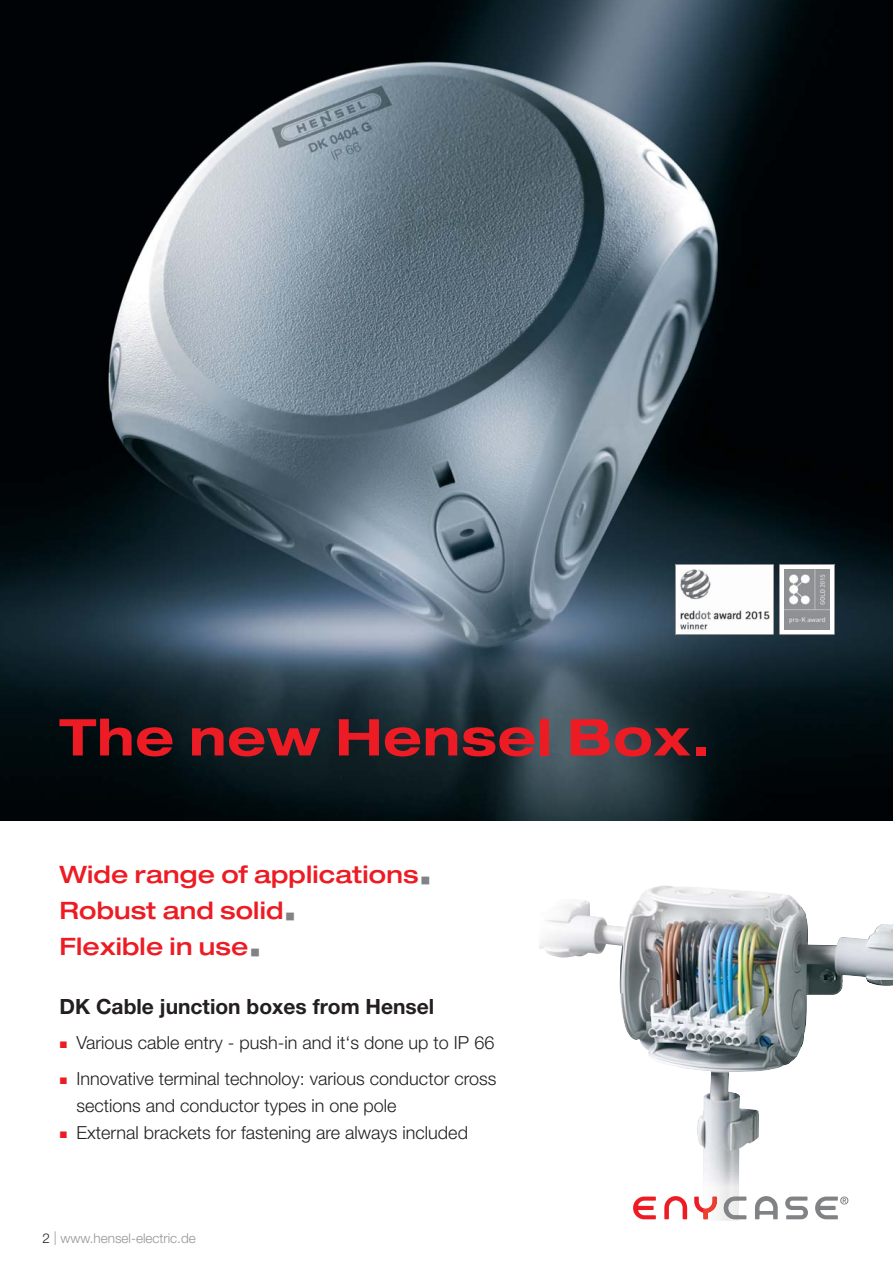
<style>
.page{position:relative;width:893px;height:1263px;background:#fff}
.page>*{position:absolute;margin:0;border:0;box-sizing:border-box;transform-origin:0 0}
.t1{font:700 expanded 50.7px "Helvetica Neue LT Pro";letter-spacing:.02em;color:#ed1c24}
.t2{font:500 expanded 24px/36px "Helvetica Neue LT Pro";letter-spacing:.01em;color:#ed1c24}
.t3{font:700 21px "Helvetica Neue LT Pro";color:#231f20}
.t4{font:300 18px/35.5px "Helvetica Neue LT Pro";color:#231f20}
.t5{font:300 13.5px "Helvetica Neue LT Pro";color:#939598}
.s1{color:#231f20}
</style>
<div class="page">
<img style="left:0;top:0;width:893px;height:820px">
<svg style="left:675px;top:564px;width:160px;height:71px"></svg>
<img style="left:784px;top:570px;width:45px;height:59px">
<svg style="left:694px;top:1197px;width:8px;height:16px"></svg>
<svg style="left:633px;top:1197px;width:23px;height:22px"></svg>
<svg style="left:664px;top:1196px;width:23px;height:23px"></svg>
<svg style="left:785px;top:1197px;width:23px;height:22px"></svg>
<svg style="left:755px;top:1196px;width:23px;height:23px"></svg>
<svg style="left:741px;top:1197px;width:5px;height:22px"></svg>
<svg style="left:815px;top:1197px;width:33px;height:22px"></svg>
<img style="left:620px;top:885px;width:182px;height:192px">
<img style="left:802px;top:908px;width:91px;height:121px">
<img style="left:802px;top:1029px;width:4px;height:16px">
<img style="left:697px;top:1077px;width:59px;height:96px">
<img style="left:756px;top:1110px;width:3px;height:30px">
<img style="left:702px;top:1173px;width:39px;height:48px">
<img style="left:703px;top:1197px;width:14px;height:22px">
<img style="left:724px;top:1197px;width:15px;height:22px">
<img style="left:539px;top:899px;width:84px;height:94px">
<h1 class="t1" style="left:59px;top:708px;width:652px">The new Hensel Box.</h1>
<h2 class="t2" style="left:59px;top:859px;width:361px">Wide range of applications<br>Robust and solid<br>Flexible in use</h2>
<p class="t3" style="left:59px;top:999px;width:376px">DK Cable junction boxes from Hensel</p>
<p class="t4" style="left:77px;top:1027px;width:421px">Various cable entry - push-in and it‘s done up to IP 66<br>Innovative terminal technoloy: various conductor cross</p>
<p class="t4" style="left:76px;top:1094px;width:393px;line-height:27px">sections and conductor types in one pole<br>External brackets for fastening are always included</p>
<p class="t5" style="left:42px;top:1233px;width:155px"><span class="s1">2</span> | www.hensel-electric.de</p>
</div>
